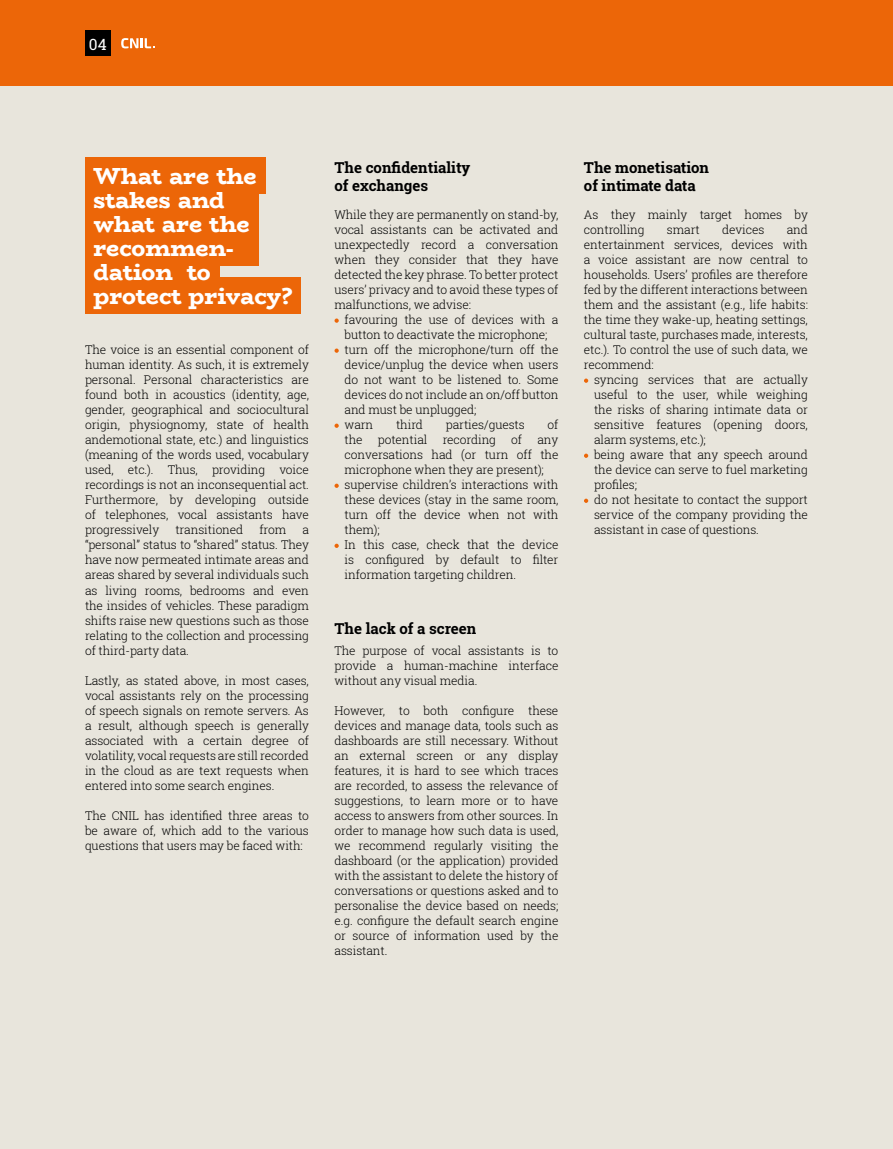
<style>
.page{position:relative;width:893px;height:1149px;background:#fff}
.page>*{position:absolute;margin:0;border:0;box-sizing:border-box;transform-origin:0 0}
.t1{font:800 23.25px/24px "Bio Rhyme";letter-spacing:-.005em;color:#fff}
.t2{font:15.45px "Roboto Slab";color:#fff}
.t3{font:700 15px/18px "Roboto Slab";color:#000}
.t4{font:300 12px/15px "Roboto Slab";letter-spacing:-.01em;color:#000;text-align:justify}
</style>
<div class="page">
<div style="left:0;top:0;width:893px;height:1148px;background:#e8e5dc"></div>
<div style="left:0;top:0;width:893px;height:85px;background:#ec6608"></div>
<div style="left:85px;top:30px;width:26px;height:26px;background:#000"></div>
<svg style="left:121px;top:38px;width:34px;height:10px"></svg>
<div style="left:85px;top:157px;width:180px;height:36px;background:#ec6608"></div>
<div style="left:85px;top:181px;width:173px;height:84px;background:#ec6608"></div>
<div style="left:85px;top:253px;width:134px;height:36px;background:#ec6608"></div>
<div style="left:85px;top:277px;width:216px;height:36px;background:#ec6608"></div>
<svg style="left:334px;top:318px;width:5px;height:4px"></svg>
<svg style="left:334px;top:348px;width:5px;height:4px"></svg>
<svg style="left:334px;top:423px;width:5px;height:4px"></svg>
<svg style="left:334px;top:483px;width:5px;height:4px"></svg>
<svg style="left:334px;top:543px;width:5px;height:4px"></svg>
<svg style="left:584px;top:378px;width:4px;height:4px"></svg>
<svg style="left:584px;top:453px;width:4px;height:4px"></svg>
<svg style="left:584px;top:498px;width:4px;height:4px"></svg>
<p class="t2" style="left:89px;top:34px;width:19px">04</p>
<h1 class="t1" style="left:94px;top:163px;width:200px">What are the stakes and<br>what are the recommen&shy;dation to protect privacy?</h1>
<p class="t4" style="left:85px;top:342px;width:225px">The voice is an essential component of human identity. As such, it is extremely personal. Personal characteristics are found both in acoustics (identity, age, gender, geographical and sociocultural origin, physiognomy, state of health andemotional state, etc.) and linguistics (meaning of the words used, vocabulary used, etc.). Thus, providing voice recordings is not an inconsequential act.<br>Furthermore, by developing outside of telephones, vocal assistants have progressively</p>
<p class="t4" style="left:175px;top:522px;width:69px">transitioned</p>
<p class="t4" style="left:259px;top:522px;width:28px">from</p>
<p class="t4" style="left:85px;top:522px;width:225px;text-indent:217px">a “personal” status to “shared” status. They have now permeated intimate areas and areas shared by several individuals such as living rooms, bedrooms and even the insides of vehicles. These paradigm shifts raise new questions such as those relating to the collection and processing of third-party data.</p>
<p class="t4" style="left:85px;top:672px;width:225px">Lastly, as stated above, in most cases, vocal assistants rely on the processing of speech signals on remote servers. As a result, although speech is generally associated with a certain degree of volatility, vocal requests are still recorded in the cloud as are text requests when entered into some search engines.</p>
<p class="t4" style="left:85px;top:807px;width:225px">The CNIL has identified three areas to be aware of, which add to the various questions that users may be faced with:</p>
<p class="t3" style="left:334px;top:158px;width:138px">The confidentiality of exchanges</p>
<p class="t4" style="left:334px;top:207px;width:225px">While they are permanently on stand-by, vocal assistants can be activated and unexpectedly record a conversation when they consider that they have detected the key phrase. To better protect users’ privacy and to avoid these types of malfunctions, we advise:</p>
<p class="t4" style="left:345px;top:312px;width:215px;text-align:left">favouring the use of devices with a button to deactivate the microphone; turn off the microphone/turn off the device/unplug the device when users do not want to be listened to. Some devices do not include an on/off button and must be unplugged;<br>warn</p>
<p class="t4" style="left:396px;top:417px;width:29px">third</p>
<p class="t4" style="left:446px;top:417px;width:80px">parties/guests</p>
<p class="t4" style="left:548px;top:417px;width:12px">of</p>
<p class="t4" style="left:345px;top:432px;width:20px">the</p>
<p class="t4" style="left:378px;top:432px;width:51px">potential</p>
<p class="t4" style="left:443px;top:432px;width:55px">recording</p>
<p class="t4" style="left:511px;top:432px;width:12px">of</p>
<p class="t4" style="left:345px;top:432px;width:215px;text-align:left;text-indent:193px">any conversations had (or turn off the microphone when they are present); supervise children’s interactions with these devices (stay in the same room, turn off the device when not with them);<br>In this case, check that the device is configured by default to filter information targeting children.</p>
<p class="t3" style="left:334px;top:618px;width:143px">The lack of a screen</p>
<p class="t4" style="left:334px;top:642px;width:225px">The purpose of vocal assistants is to provide a human-machine interface without any visual media.</p>
<p class="t4" style="left:334px;top:702px;width:225px">However, to both configure these devices and manage data, tools such as dashboards are still necessary. Without an external screen or any display features, it is hard to see which traces are recorded, to assess the relevance of suggestions, to learn more or to have access to answers from other sources. In order to manage how such data is used, we recommend regularly visiting the dashboard (or the application) provided with the assistant to delete the history of conversations or questions asked and to personalise the device based on needs; e.g. configure the default search engine or source of information used by the assistant.</p>
<p class="t3" style="left:584px;top:158px;width:127px">The monetisation of intimate data</p>
<p class="t4" style="left:584px;top:207px;width:225px">As they mainly target homes by controlling</p>
<p class="t4" style="left:584px;top:222px;width:225px;text-indent:203px">and entertainment services, devices with a voice assistant are now central to households. Users’ profiles are therefore fed by the different interactions between them and the assistant (e.g., life habits: the time they wake-up, heating settings, cultural taste, purchases made, interests, etc.). To control the use of such data, we recommend:</p>
<p class="t4" style="left:594px;top:372px;width:215px;text-align:left">syncing services that are actually useful to the user, while weighing the risks of sharing intimate data or sensitive features (opening doors, alarm systems, etc.);<br>being aware that any speech around the device can serve to fuel marketing profiles;<br>do not hesitate to contact the support service of the company providing the assistant in case of questions.</p>
<p class="t4" style="left:667px;top:222px;width:34px">smart</p>
<p class="t4" style="left:722px;top:222px;width:44px">devices</p>
</div>
